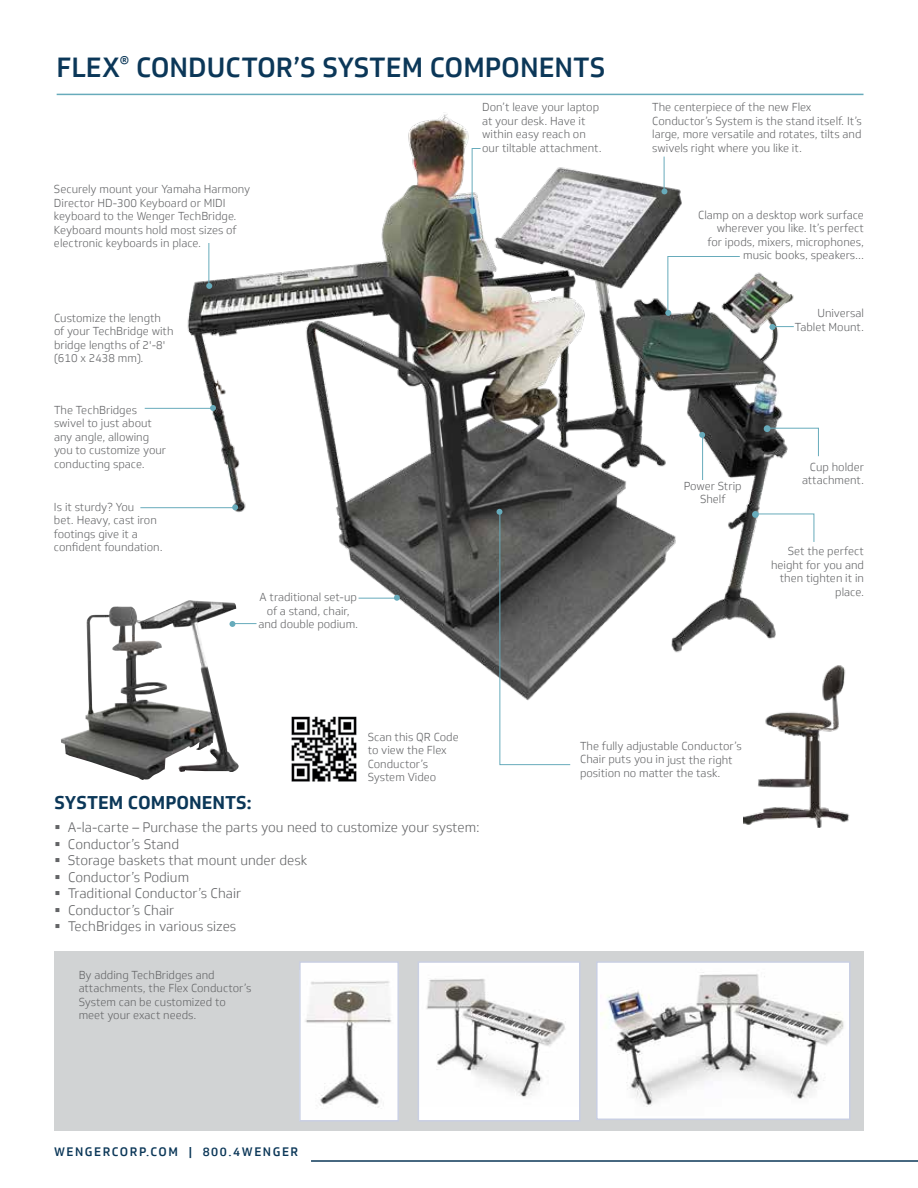
<style>
.page{position:relative;width:918px;height:1188px;background:#fff}
.page>*{position:absolute;margin:0;border:0;box-sizing:border-box;transform-origin:0 0}
.t1{font:500 27px "Soleto";color:#0b3758}
.t2{font:700 18px "Soleto";color:#0b3758}
.t3{font:300 13.5px/16.5px "Soleto";color:#636466}
.t4{font:500 12px "Soleto";letter-spacing:.13em;color:#0b3758}
.t5{font:300 11.25px/13.5px "Soleto";color:#636466}
</style>
<div class="page">
<hr style="left:57px;top:94px;width:807px;height:1px;background:#67abbb">
<img style="left:176px;top:112px;width:618px;height:564px">
<img style="left:61px;top:600px;width:178px;height:180px">
<img style="left:743px;top:665px;width:107px;height:162px">
<img style="left:291px;top:716px;width:66px;height:66px">
<hr style="left:664px;top:157px;width:1px;height:34px;background:#67abbb">
<svg style="left:662px;top:188px;width:5px;height:6px"></svg>
<svg style="left:665px;top:256px;width:76px;height:60px"></svg>
<hr style="left:208px;top:243px;width:1px;height:43px;background:#67abbb">
<svg style="left:206px;top:283px;width:6px;height:6px"></svg>
<hr style="left:145px;top:408px;width:68px;height:1px;background:#67abbb">
<svg style="left:210px;top:405px;width:6px;height:6px"></svg>
<hr style="left:140px;top:507px;width:95px;height:1px;background:#67abbb">
<svg style="left:232px;top:504px;width:6px;height:6px"></svg>
<svg style="left:497px;top:509px;width:74px;height:256px"></svg>
<hr style="left:359px;top:598px;width:38px;height:1px;background:#67abbb">
<svg style="left:394px;top:595px;width:6px;height:6px"></svg>
<svg style="left:229px;top:621px;width:27px;height:6px"></svg>
<svg style="left:755px;top:513px;width:60px;height:30px"></svg>
<div style="left:752px;top:511px;width:7px;height:7px;background:#67abbb;border-radius:50%"></div>
<svg style="left:766px;top:427px;width:53px;height:30px"></svg>
<div style="left:764px;top:425px;width:7px;height:7px;background:#67abbb;border-radius:50%"></div>
<svg style="left:470px;top:148px;width:11px;height:66px"></svg>
<svg style="left:769px;top:324px;width:25px;height:6px"></svg>
<hr style="left:702px;top:435px;width:1px;height:45px;background:#67abbb">
<svg style="left:699px;top:432px;width:6px;height:6px"></svg>
<hr style="left:311px;top:1160px;width:607px;height:2px;background:#0b3758">
<div style="left:55px;top:951px;width:809px;height:180px;background:#d1d3d4"></div>
<div style="left:418px;top:962px;width:162px;height:159px;background:#fff"></div>
<img style="left:426px;top:978px;width:140px;height:119px">
<div style="left:418px;top:961px;width:162px;height:161px;border:2px solid #c9cfe3"></div>
<img style="left:601px;top:964px;width:246px;height:153px">
<div style="left:596px;top:961px;width:254px;height:159px;border:2px solid #c9cfe3"></div>
<div style="left:300px;top:962px;width:98px;height:159px;background:#fff"></div>
<img style="left:305px;top:981px;width:87px;height:127px">
<div style="left:299px;top:961px;width:100px;height:161px;border:2px solid #c9cfe3"></div>
<h1 class="t1" style="left:57px;top:51px;width:550px">FLEX<sup>®</sup> CONDUCTOR’S SYSTEM COMPONENTS</h1>
<p class="t5" style="left:54px;top:183px;width:198px">Securely mount your Yamaha Harmony Director HD-300 Keyboard or MIDI keyboard to the Wenger TechBridge.<br>Keyboard mounts hold most sizes of electronic keyboards in place.</p>
<p class="t5" style="left:54px;top:311px;width:121px">Customize the length of your TechBridge with bridge lengths of 2'-8' (610 x 2438 mm).</p>
<p class="t5" style="left:54px;top:403px;width:114px">The TechBridges swivel to just about any angle, allowing you to customize your conducting space.</p>
<p class="t5" style="left:54px;top:500px;width:110px">Is it sturdy? You<br>bet. Heavy, cast iron footings give it a confident foundation.</p>
<p class="t5" style="left:258px;top:591px;width:101px;text-align:center">A traditional set-up of a stand, chair, and double podium.</p>
<p class="t5" style="left:482px;top:100px;width:121px">Don’t leave your laptop at your desk. Have it within easy reach on our tiltable attachment.</p>
<p class="t5" style="left:652px;top:100px;width:211px">The centerpiece of the new Flex Conductor’s System is the stand itself. It’s large, more versatile and rotates, tilts and swivels right where you like it.</p>
<p class="t5" style="left:698px;top:208px;width:167px;text-align:right">Clamp on a desktop work surface wherever you like. It’s perfect<br>for ipods, mixers, microphones, music books, speakers...</p>
<p class="t5" style="left:795px;top:307px;width:71px;text-align:right">Universal<br>Tablet Mount.</p>
<p class="t5" style="left:684px;top:479px;width:59px;text-align:center">Power Strip<br>Shelf</p>
<p class="t5" style="left:802px;top:460px;width:63px;text-align:right">Cup holder attachment.</p>
<p class="t5" style="left:771px;top:545px;width:94px;text-align:right">Set the perfect height for you and then tighten it in place.</p>
<p class="t5" style="left:368px;top:730px;width:93px">Scan this QR Code to view the Flex<br>Conductor’s<br>System Video</p>
<h2 class="t2" style="left:54px;top:791px;width:199px">SYSTEM COMPONENTS:</h2>
<p class="t3" style="left:68px;top:819px;width:413px">A-la-carte – Purchase the parts you need to customize your system:<br>Conductor’s Stand<br>Storage baskets that mount under desk<br>Conductor’s Podium<br>Traditional Conductor’s Chair<br>Conductor’s Chair<br>TechBridges in various sizes</p>
<p class="t5" style="left:79px;top:968px;width:174px">By adding TechBridges and attachments, the Flex Conductor’s<br>System can be customized to meet your exact needs.</p>
<p class="t4" style="left:54px;top:1144px;width:246px">WENGERCORP.COM | 800.4WENGER</p>
<p class="t5" style="left:580px;top:739px;width:163px">The fully adjustable Conductor’s<br>Chair puts you in just the right position no matter the task.</p>
</div>
